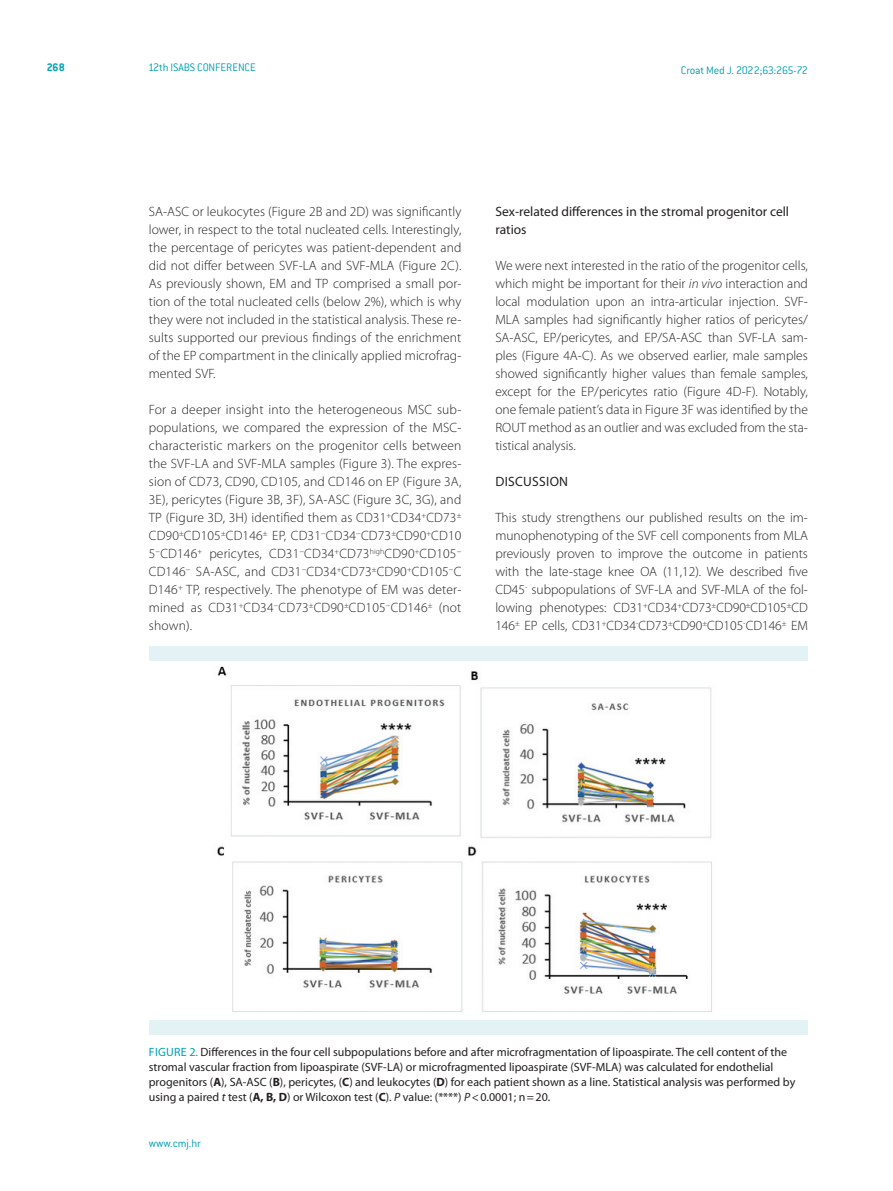
<style>
.page{position:relative;width:893px;height:1191px;background:#fff}
.page>*{position:absolute;margin:0;border:0;box-sizing:border-box;transform-origin:0 0}
.CMJ_-__body{font:300 13.5px/18px "Myriad Pro";color:#231f20;text-align:justify}
.CMJ_-_N3{font:13.5px/18px "Myriad Pro";color:#231f20}
.CMJ_-_N2{font:13.5px "Myriad Pro";letter-spacing:.02em;color:#231f20}
.CMJ_-_table_title_he{font:12px/15px "Myriad Pro";color:#231f20}
.t1{font:300 12px "ITC Conduit LTCE";letter-spacing:-.015em;color:#009fb4}
.CMJ_-_table_title_he-2{font:12px "Myriad Pro";color:#009fb4}
.t2{font:700 12px "ITC Conduit LTCE";color:#009fb4}
.s1{font-style:italic}
.s2{color:#009fb4}
.s3{font-weight:700}
</style>
<div class="page">
<img style="left:217px;top:666px;width:495px;height:346px">
<div style="left:149px;top:1019px;width:659px;height:15px;background:#e2f2f5"></div>
<div style="left:149px;top:646px;width:659px;height:15px;background:#e2f2f5"></div>
<p class="t2" style="left:47px;top:60px;width:20px">268</p>
<p class="t1" style="left:148px;top:61px;width:109px">12th ISABS CONFERENCE</p>
<p class="t1" style="left:681px;top:63px;width:129px">Croat Med J. 2022;63:265-72</p>
<p class="CMJ_-__body" style="left:149px;top:202px;width:314px">SA-ASC or leukocytes (Figure 2B and 2D) was significantly lower, in respect to the total nucleated cells. Interestingly, the percentage of pericytes was patient-dependent and did not differ between SVF-LA and SVF-MLA (Figure 2C).<br>As previously shown, EM and TP comprised a small por&shy;tion of the total nucleated cells (below 2%), which is why they were not included in the statistical analysis. These re&shy;sults supported our previous findings of the enrichment of the EP compartment in the clinically applied microfrag&shy;mented SVF.</p>
<p class="CMJ_-__body" style="left:149px;top:400px;width:314px">For a deeper insight into the heterogeneous MSC sub&shy;populations, we compared the expression of the MSC&shy;characteristic markers on the progenitor cells between the SVF-LA and SVF-MLA samples (Figure 3). The expres&shy;sion of CD73, CD90, CD105, and CD146 on EP (Figure 3A, 3E), pericytes (Figure 3B, 3F), SA-ASC (Figure 3C, 3G), and TP (Figure 3D, 3H) identified them as CD31<sup>+</sup>CD34<sup>+</sup>CD73<sup>± </sup>CD90<sup>±</sup>CD105<sup>±</sup>CD146<sup>±</sup> EP, CD31<sup>−</sup>CD34<sup>−</sup>CD73<sup>±</sup>CD90<sup>+</sup>CD10<br>5<sup>−</sup>CD146<sup>+</sup> pericytes, CD31<sup>−</sup>CD34<sup>+</sup>CD73<sup>high</sup>CD90<sup>+</sup>CD105<sup>− </sup>CD146<sup>−</sup> SA-ASC, and CD31<sup>−</sup>CD34<sup>+</sup>CD73<sup>±</sup>CD90<sup>+</sup>CD105<sup>−</sup>C D146<sup>+</sup> TP, respectively. The phenotype of EM was deter&shy;mined as CD31<sup>+</sup>CD34<sup>−</sup>CD73<sup>±</sup>CD90<sup>±</sup>CD105<sup>−</sup>CD146<sup>±</sup> (not shown).</p>
<p class="CMJ_-_N3" style="left:495px;top:202px;width:295px">Sex-related differences in the stromal progenitor cell ratios</p>
<p class="CMJ_-__body" style="left:495px;top:256px;width:314px">We were next interested in the ratio of the progenitor cells, which might be important for their <span class="s1">in vivo</span> interaction and local modulation upon an intra-articular injection. SVF-MLA samples had significantly higher ratios of pericytes/ SA-ASC, EP/pericytes, and EP/SA-ASC than SVF-LA sam&shy;ples (Figure 4A-C). As we observed earlier, male samples showed significantly higher values than female samples, except for the EP/pericytes ratio (Figure 4D-F). Notably, one female patient’s data in Figure 3F was identified by the ROUT method as an outlier and was excluded from the sta&shy;tistical analysis.</p>
<p class="CMJ_-_N2" style="left:495px;top:473px;width:74px">DISCUSSION</p>
<p class="CMJ_-__body" style="left:495px;top:508px;width:314px">This study strengthens our published results on the im&shy;munophenotyping of the SVF cell components from MLA previously proven to improve the outcome in patients with the late-stage knee OA (11,12). We described five CD45<sup>-</sup> subpopulations of SVF-LA and SVF-MLA of the fol&shy;lowing phenotypes: CD31<sup>+</sup>CD34<sup>+</sup>CD73<sup>±</sup>CD90<sup>±</sup>CD105<sup>±</sup>CD 146<sup>±</sup> EP cells, CD31<sup>+</sup>CD34<sup>-</sup>CD73<sup>±</sup>CD90<sup>±</sup>CD105<sup>-</sup>CD146<sup>±</sup> EM</p>
<p class="CMJ_-_table_title_he" style="left:149px;top:1044px;width:648px;text-indent:41px"><span class="s2">2.</span> Differences in the four cell subpopulations before and after microfragmentation of lipoaspirate. The cell content of the stromal vascular fraction from lipoaspirate (SVF-LA) or microfragmented lipoaspirate (SVF-MLA) was calculated for endothelial progenitors (<span class="s3">A</span>), SA-ASC (<span class="s3">B</span>), pericytes, (<span class="s3">C</span>) and leukocytes (<span class="s3">D</span>) for each patient shown as a line. Statistical analysis was performed by using a paired <span class="s1">t</span> test (<span class="s3">A, B, D</span>) or Wilcoxon test (<span class="s3">C</span>). <span class="s1">P</span> value: (****) <span class="s1">P</span>&lt;0.0001; n=20.</p>
<p class="CMJ_-_table_title_he-2" style="left:149px;top:1044px;width:14px">Figure</p>
<p class="t1" style="left:149px;top:1136px;width:54px">www.cmj.hr</p>
</div>
